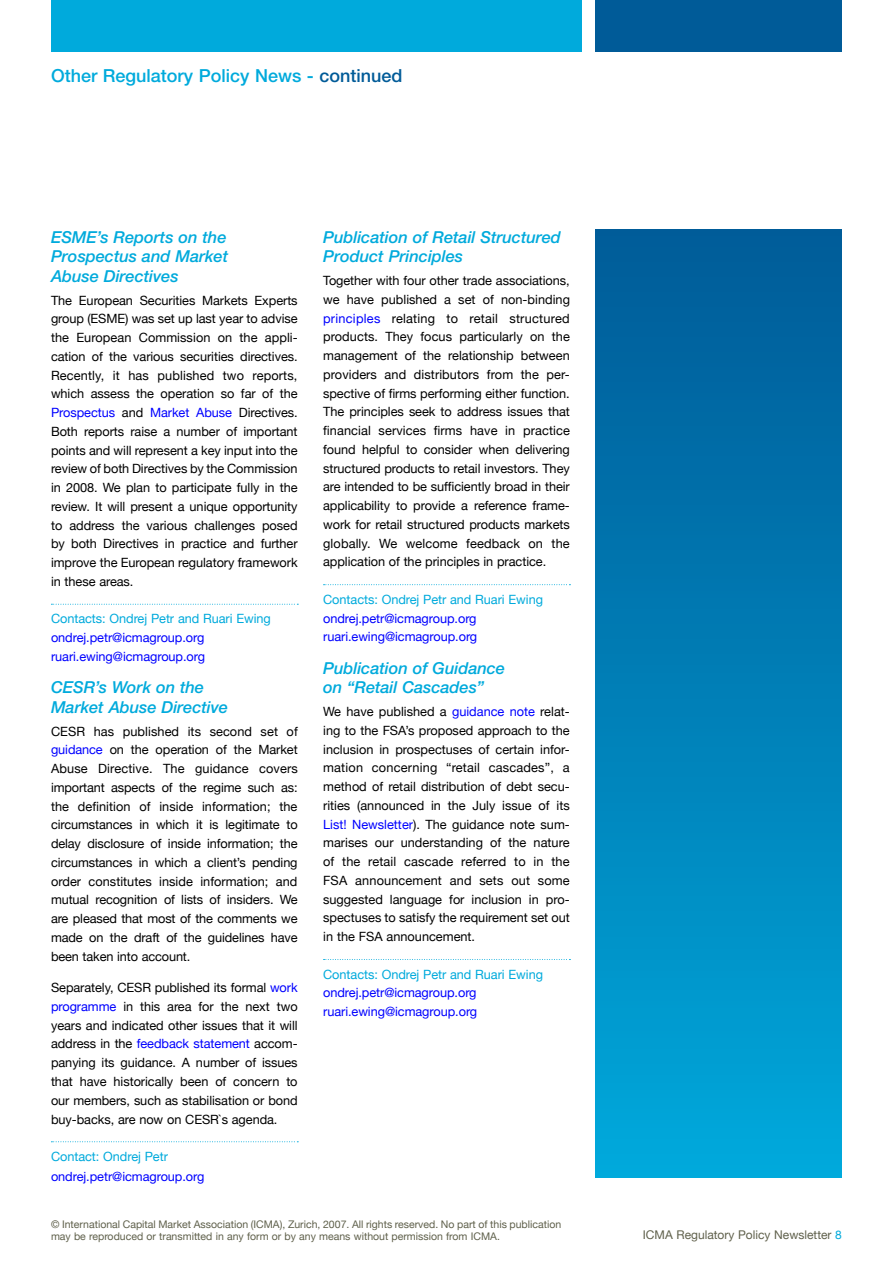
<style>
.page{position:relative;width:893px;height:1263px;background:#fff}
.page>*{position:absolute;margin:0;border:0;box-sizing:border-box;transform-origin:0 0}
.t1{font:500 18px "Helvetica Neue";color:#00aadc}
.t2{font:italic 500 16.5px/19.5px "Helvetica Neue";letter-spacing:-.005em;color:#00aadc}
.t3{font:12.75px/18.8px "Helvetica Neue";letter-spacing:-.005em;color:#000;text-align:justify}
.t4{font:12.75px/18.8px "Helvetica Neue";letter-spacing:-.005em;color:#00f}
.t5{font:12.75px "Helvetica Neue";letter-spacing:-.005em;color:#00aadc}
.t6{font:12.75px "Helvetica Neue";letter-spacing:-.005em;color:#00f}
.t7{font:12px "Helvetica Neue";color:#5f604b}
.t8{font:10.5px/11.2px "Helvetica Neue";color:#5f604b}
.s1{color:#005b98}
.s2{color:#00f}
.s3{color:#00aadc}
</style>
<div class="page">
<div style="left:51px;top:0;width:531px;height:51px;background:#00aadc"></div>
<div style="left:595px;top:0;width:247px;height:51px;background:#005b98"></div>
<svg style="left:51px;top:604px;width:247px;height:1px"></svg>
<svg style="left:51px;top:1141px;width:247px;height:1px"></svg>
<svg style="left:324px;top:584px;width:246px;height:1px"></svg>
<svg style="left:324px;top:959px;width:246px;height:1px"></svg>
<div style="left:595px;top:230px;width:247px;height:948px;background:linear-gradient(to bottom,#005a97,#00a8da)"></div>
<h1 class="t1" style="left:51px;top:65px;width:353px">Other Regulatory Policy News - <span class="s1">continued</span></h1>
<p class="t2" style="left:51px;top:227px;width:179px;text-align:justify">ESME’s Reports on the Prospectus and Market Abuse Directives</p>
<p class="t3" style="left:51px;top:290px;width:248px">The European Securities Markets Experts group (ESME) was set up last year to advise the European Commission on the appli&shy;cation of the various securities directives.<br>Recently, it has published two reports, which assess the operation so far of the <span class="s2">Prospectus</span> and <span class="s2">Market Abuse</span> Directives.<br>Both reports raise a number of important points and will represent a key input into the review of both Directives by the Commission in 2008. We plan to participate fully in the review. It will present a unique opportunity to address the various challenges posed by both Directives in practice and further improve the European regulatory framework in these areas.</p>
<p class="t5" style="left:51px;top:611px;width:221px">Contacts: Ondrej Petr and Ruari Ewing</p>
<p class="t4" style="left:51px;top:628px;width:155px">ondrej.petr@icmagroup.org ruari.ewing@icmagroup.org</p>
<p class="t2" style="left:51px;top:677px;width:179px">CESR’s Work on the<br>Market Abuse Directive</p>
<p class="t3" style="left:51px;top:721px;width:248px">CESR has published its second set of <span class="s2">guidance</span> on the operation of the Market Abuse Directive. The guidance covers important aspects of the regime such as: the definition of inside information; the circumstances in which it is legitimate to delay disclosure of inside information; the circumstances in which a client’s pending order constitutes inside information; and mutual recognition of lists of insiders. We are pleased that most of the comments we made on the draft of the guidelines have been taken into account.</p>
<p class="t3" style="left:51px;top:978px;width:248px">Separately, CESR published its formal <span class="s2">work programme</span> in this area for the next two years and indicated other issues that it will address in the <span class="s2">feedback statement</span> accom&shy;panying its guidance. A number of issues that have historically been of concern to our members, such as stabilisation or bond buy-backs, are now on CESR`s agenda.</p>
<p class="t5" style="left:51px;top:1149px;width:118px">Contact: Ondrej Petr</p>
<p class="t6" style="left:51px;top:1168px;width:155px">ondrej.petr@icmagroup.org</p>
<p class="t2" style="left:323px;top:227px;width:239px">Publication of Retail Structured<br>Product Principles</p>
<p class="t3" style="left:323px;top:271px;width:248px">Together with four other trade associations, we have published a set of non-binding <span class="s2">principles</span> relating to retail structured products. They focus particularly on the management of the relationship between providers and distributors from the per&shy;spective of firms performing either function.<br>The principles seek to address issues that financial services firms have in practice found helpful to consider when delivering structured products to retail investors. They are intended to be sufficiently broad in their applicability to provide a reference frame&shy;work for retail structured products markets globally. We welcome feedback on the application of the principles in practice.</p>
<p class="t5" style="left:323px;top:592px;width:221px">Contacts: Ondrej Petr and Ruari Ewing</p>
<p class="t4" style="left:323px;top:609px;width:155px">ondrej.petr@icmagroup.org ruari.ewing@icmagroup.org</p>
<p class="t2" style="left:323px;top:658px;width:183px">Publication of Guidance on “Retail Cascades”</p>
<p class="t3" style="left:323px;top:702px;width:248px">We have published a <span class="s2">guidance note</span> relat&shy;ing to the FSA’s proposed approach to the inclusion in prospectuses of certain infor&shy;mation concerning “retail cascades”, a method of retail distribution of debt secu&shy;rities (announced in the July issue of its <span class="s2">List! Newsletter</span>). The guidance note sum&shy;marises our understanding of the nature of the retail cascade referred to in the FSA announcement and sets out some suggested language for inclusion in pro&shy;spectuses to satisfy the requirement set out in the FSA announcement.</p>
<p class="t5" style="left:323px;top:966px;width:221px">Contacts: Ondrej Petr and Ruari Ewing</p>
<p class="t4" style="left:323px;top:983px;width:155px">ondrej.petr@icmagroup.org ruari.ewing@icmagroup.org</p>
<p class="t8" style="left:51px;top:1219px;width:512px">© International Capital Market Association (ICMA), Zurich, 2007. All rights reserved. No part of this publication may be reproduced or transmitted in any form or by any means without permission from ICMA.</p>
<p class="t7" style="left:643px;top:1228px;width:201px">ICMA Regulatory Policy Newsletter <span class="s3">8</span></p>
</div>
